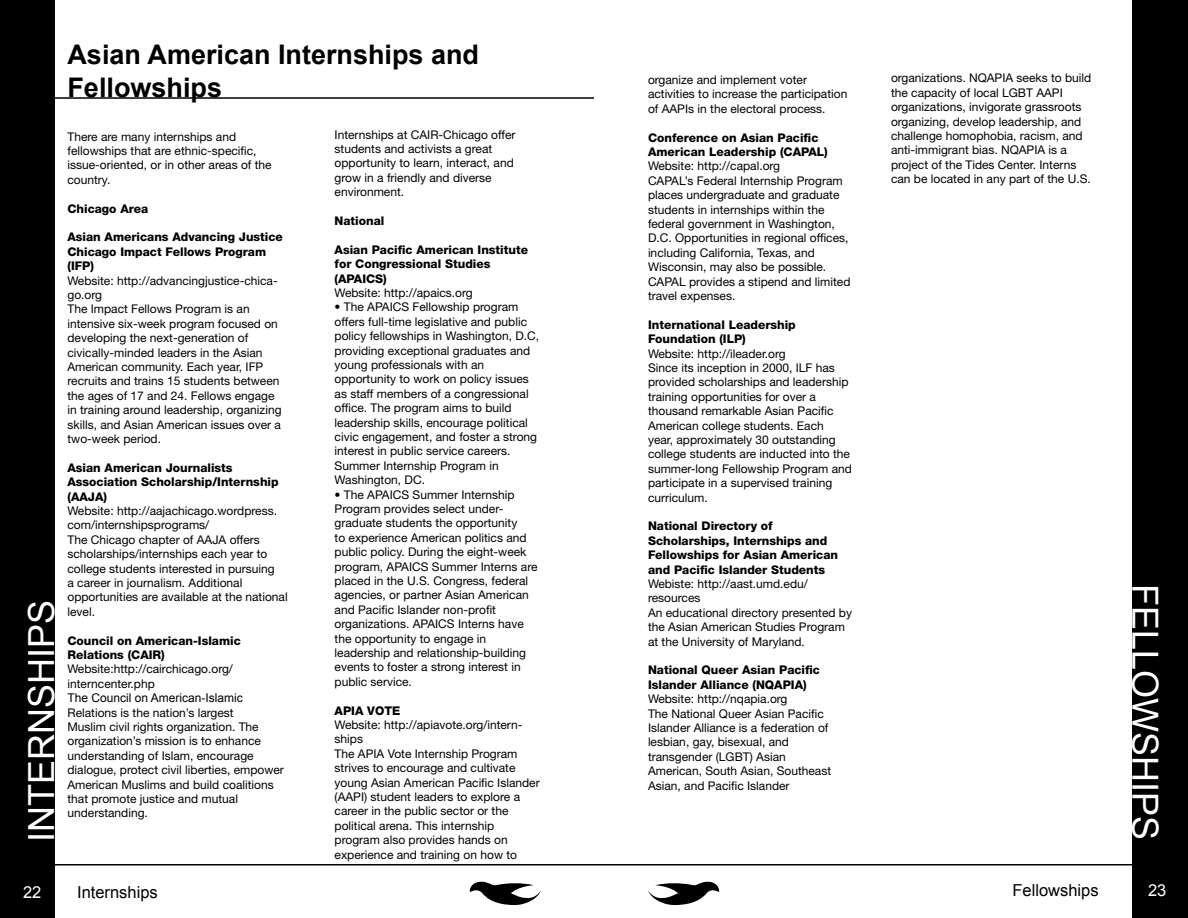
<style>
.page{position:relative;width:1188px;height:918px;background:#fff}
.page>*{position:absolute;margin:0;border:0;box-sizing:border-box;transform-origin:0 0}
.t1{font:36px "Arial";color:#fff}
.t2{font:700 27px/32.4px "Arial";color:#000}
.t3{font:16.5px "Arial";color:#000}
.t4{font:16.5px "Arial";color:#fff}
.t5{font:12px/14.4px "Helvetica Neue LT Std";color:#000}
.t6{font:800 12px/14.4px "Helvetica Neue LT Std";color:#000}
.t7{font:12px "Arial";color:#000}
</style>
<div class="page">
<hr style="left:14px;top:97px;width:580px;height:2px;background:#000">
<hr style="left:0;top:864px;width:1188px;height:2px;background:#000">
<div style="left:0;top:0;width:54px;height:918px;background:#000"></div>
<svg style="left:469px;top:881px;width:72px;height:24px"></svg>
<div style="left:1132px;top:0;width:56px;height:918px;background:#000"></div>
<svg style="left:648px;top:881px;width:72px;height:24px"></svg>
<h1 class="t1" style="left:18px;top:842px;width:244px;rotate:-90deg">INTERNSHIPS</h1>
<h2 class="t2" style="left:68px;top:39px;width:413px">Asian American Internships and<br>Fellowships</h2>
<p class="t5" style="left:68px;top:129px;width:206px">There are many internships and fellowships that are ethnic-specific, issue-oriented, or in other areas of the country.</p>
<p class="t6" style="left:68px;top:201px;width:82px">Chicago Area</p>
<p class="t6" style="left:68px;top:230px;width:217px">Asian Americans Advancing Justice<br>Chicago Impact Fellows Program (IFP)</p>
<p class="t5" style="left:68px;top:273px;width:216px">Website: http://advancingjustice-chica&shy;go.org<br>The Impact Fellows Program is an intensive six-week program focused on developing the next-generation of civically-minded leaders in the Asian American community. Each year, IFP recruits and trains 15 students between the ages of 17 and 24. Fellows engage in training around leadership, organizing skills, and Asian American issues over a two-week period.</p>
<p class="t6" style="left:68px;top:460px;width:213px">Asian American Journalists<br>Association Scholarship/Internship (AAJA)</p>
<p class="t5" style="left:68px;top:503px;width:222px">Website: http://aajachicago.wordpress. com/internshipsprograms/<br>The Chicago chapter of AAJA offers scholarships/internships each year to college students interested in pursuing<br>a career in journalism. Additional opportunities are available at the national level.</p>
<p class="t6" style="left:68px;top:633px;width:175px">Council on American-Islamic<br>Relations (CAIR)</p>
<p class="t5" style="left:68px;top:662px;width:167px">Website:http://cairchicago.org/ interncenter.php</p>
<p class="t7" style="left:68px;top:690px;width:177px">The Council on American-Islamic</p>
<p class="t5" style="left:68px;top:705px;width:218px">Relations is the nation’s largest<br>Muslim civil rights organization. The organization’s mission is to enhance understanding of Islam, encourage dialogue, protect civil liberties, empower American Muslims and build coalitions that promote justice and mutual understanding.</p>
<p class="t5" style="left:335px;top:127px;width:182px">Internships at CAIR-Chicago offer students and activists a great opportunity to learn, interact, and grow in a friendly and diverse environment.</p>
<p class="t6" style="left:335px;top:214px;width:51px">National</p>
<p class="t6" style="left:335px;top:242px;width:195px">Asian Pacific American Institute for Congressional Studies (APAICS)</p>
<p class="t5" style="left:335px;top:285px;width:140px">Website: http://apaics.org</p>
<p class="t5" style="left:335px;top:300px;width:206px">• The APAICS Fellowship program offers full-time legislative and public policy fellowships in Washington, D.C, providing exceptional graduates and young professionals with an opportunity to work on policy issues as staff members of a congressional office. The program aims to build leadership skills, encourage political civic engagement, and foster a strong interest in public service careers.<br>Summer Internship Program in Washington, DC.</p>
<p class="t5" style="left:335px;top:487px;width:204px">• The APAICS Summer Internship Program provides select under&shy;graduate students the opportunity<br>to experience American politics and public policy. During the eight-week program, APAICS Summer Interns are placed in the U.S. Congress, federal agencies, or partner Asian American and Pacific Islander non-profit organizations. APAICS Interns have the opportunity to engage in leadership and relationship-building events to foster a strong interest in public service.</p>
<p class="t6" style="left:335px;top:703px;width:67px">APIA VOTE</p>
<p class="t5" style="left:335px;top:717px;width:207px">Website: http://apiavote.org/intern&shy;ships<br>The APIA Vote Internship Program strives to encourage and cultivate young Asian American Pacific Islander (AAPI) student leaders to explore a career in the public sector or the political arena. This internship program also provides hands on experience and training on how to</p>
<h3 class="t4" style="left:23px;top:881px;width:20px">22</h3>
<h3 class="t3" style="left:77px;top:881px;width:82px">Internships</h3>
<p class="t5" style="left:648px;top:72px;width:201px">organize and implement voter activities to increase the participation of AAPIs in the electoral process.</p>
<p class="t6" style="left:648px;top:130px;width:181px">Conference on Asian Pacific<br>American Leadership (CAPAL)</p>
<p class="t5" style="left:648px;top:159px;width:204px">Website: http://capal.org<br>CAPAL’s Federal Internship Program places undergraduate and graduate students in internships within the federal government in Washington, D.C. Opportunities in regional offices, including California, Texas, and Wisconsin, may also be possible.<br>CAPAL provides a stipend and limited travel expenses.</p>
<p class="t6" style="left:648px;top:317px;width:149px">International Leadership<br>Foundation (ILP)</p>
<p class="t5" style="left:648px;top:346px;width:206px">Website: http://ileader.org<br>Since its inception in 2000, ILF has provided scholarships and leadership training opportunities for over a thousand remarkable Asian Pacific American college students. Each<br>year, approximately 30 outstanding college students are inducted into the summer-long Fellowship Program and participate in a supervised training curriculum.</p>
<p class="t6" style="left:648px;top:519px;width:192px">National Directory of<br>Scholarships, Internships and<br>Fellowships for Asian American and Pacific Islander Students</p>
<p class="t5" style="left:648px;top:576px;width:206px">Webiste: http://aast.umd.edu/ resources<br>An educational directory presented by the Asian American Studies Program at the University of Maryland.</p>
<p class="t6" style="left:648px;top:663px;width:174px">National Queer Asian Pacific<br>Islander Alliance (NQAPIA)</p>
<p class="t5" style="left:648px;top:692px;width:185px">Website: http://nqapia.org<br>The National Queer Asian Pacific<br>Islander Alliance is a federation of lesbian, gay, bisexual, and transgender (LGBT) Asian<br>American, South Asian, Southeast<br>Asian, and Pacific Islander</p>
<p class="t5" style="left:891px;top:71px;width:202px">organizations. NQAPIA seeks to build the capacity of local LGBT AAPI organizations, invigorate grassroots organizing, develop leadership, and challenge homophobia, racism, and anti-immigrant bias. NQAPIA is a project of the Tides Center. Interns can be located in any part of the U.S.</p>
<h1 class="t1" style="left:1169px;top:584px;width:258px;rotate:90deg">FELLOWSHIPS</h1>
<h3 class="t3" style="left:1012px;top:880px;width:88px">Fellowships</h3>
<h3 class="t4" style="left:1148px;top:880px;width:20px">23</h3>
</div>
